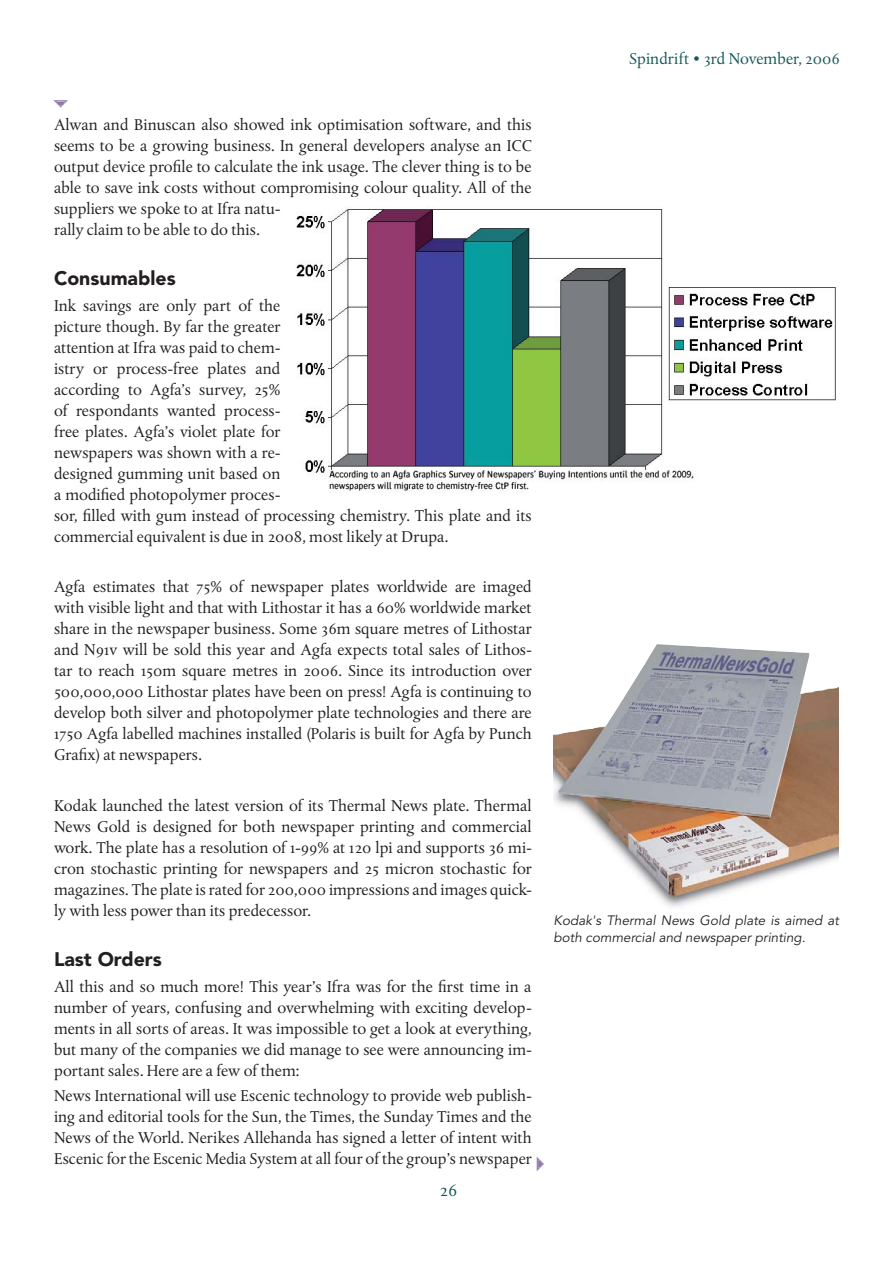
<style>
.page{position:relative;width:893px;height:1263px;background:#fff}
.page>*{position:absolute;margin:0;border:0;box-sizing:border-box;transform-origin:0 0}
.t1{font:900 19.5px "Avenir";color:#231f20}
.t2{font:18px "Albertina MT Regular Os F";color:#145857}
.t3{font:16.5px/21px "Albertina MT Regular Os F";color:#231f20;text-align:justify}
.t4{font:16.5px "Albertina MT Regular Os F";color:#145857}
.t5{font:italic 13.5px/16.2px "Avenir";color:#231f20}
</style>
<div class="page">
<img style="left:296px;top:209px;width:540px;height:283px">
<img style="left:554px;top:644px;width:285px;height:263px">
<svg style="left:53px;top:100px;width:15px;height:8px"></svg>
<svg style="left:537px;top:1157px;width:7px;height:14px"></svg>
<p class="t3" style="left:54px;top:115px;width:479px;text-align:left">Alwan and Binuscan also showed ink optimisation software, and this seems to be a growing business. In general developers analyse an ICC output device profile to calculate the ink usage. The clever thing is to be able to save ink costs without compromising colour quality. All of the suppliers we spoke to at Ifra natu-<br>rally claim to be able to do this.</p>
<p class="t1" style="left:54px;top:271px;width:123px">Consumables</p>
<p class="t3" style="left:54px;top:296px;width:479px;text-align:left">Ink savings are only part of the<br>picture though. By far the greater<br>attention at Ifra was paid to chem-<br>istry or process-free plates and<br>according to Agfa’s survey, 25%<br>of respondants wanted process-<br>free plates. Agfa’s violet plate for<br>newspapers was shown with a re-<br>designed gumming unit based on<br>a modified photopolymer proces-<br>sor, filled with gum instead of processing chemistry. This plate and its commercial equivalent is due in 2008, most likely at Drupa.</p>
<p class="t3" style="left:54px;top:577px;width:479px">Agfa estimates that 75% of newspaper plates worldwide are imaged with visible light and that with Lithostar it has a 60% worldwide market share in the newspaper business. Some 36m square metres of Lithostar and N91v will be sold this year and Agfa expects total sales of Lithos&shy;tar to reach 150m square metres in 2006. Since its introduction over 500,000,000 Lithostar plates have been on press! Agfa is continuing to develop both silver and photopolymer plate technologies and there are 1750 Agfa labelled machines installed (Polaris is built for Agfa by Punch Grafix) at newspapers.</p>
<p class="t3" style="left:54px;top:796px;width:479px">Kodak launched the latest version of its Thermal News plate. Thermal News Gold is designed for both newspaper printing and commercial work. The plate has a resolution of 1-99% at 120 lpi and supports 36 mi&shy;cron stochastic printing for newspapers and 25 micron stochastic for magazines. The plate is rated for 200,000 impressions and images quick&shy;ly with less power than its predecessor.</p>
<p class="t1" style="left:54px;top:951px;width:109px">Last Orders</p>
<p class="t3" style="left:54px;top:976px;width:479px">All this and so much more! This year’s Ifra was for the first time in a number of years, confusing and overwhelming with exciting develop&shy;ments in all sorts of areas. It was impossible to get a look at everything, but many of the companies we did manage to see were announcing im&shy;portant sales. Here are a few of them:</p>
<p class="t3" style="left:54px;top:1086px;width:479px">News International will use Escenic technology to provide web publish&shy;ing and editorial tools for the Sun, the Times, the Sunday Times and the News of the World. Nerikes Allehanda has signed a letter of intent with Escenic for the Escenic Media System at all four of the group’s newspaper</p>
<p class="t2" style="left:440px;top:1182px;width:19px">26</p>
<p class="t4" style="left:629px;top:51px;width:212px">Spindrift • 3rd November, 2006</p>
<p class="t5" style="left:554px;top:914px;width:287px">Kodak's Thermal News Gold plate is aimed at both commercial and newspaper printing.</p>
</div>
